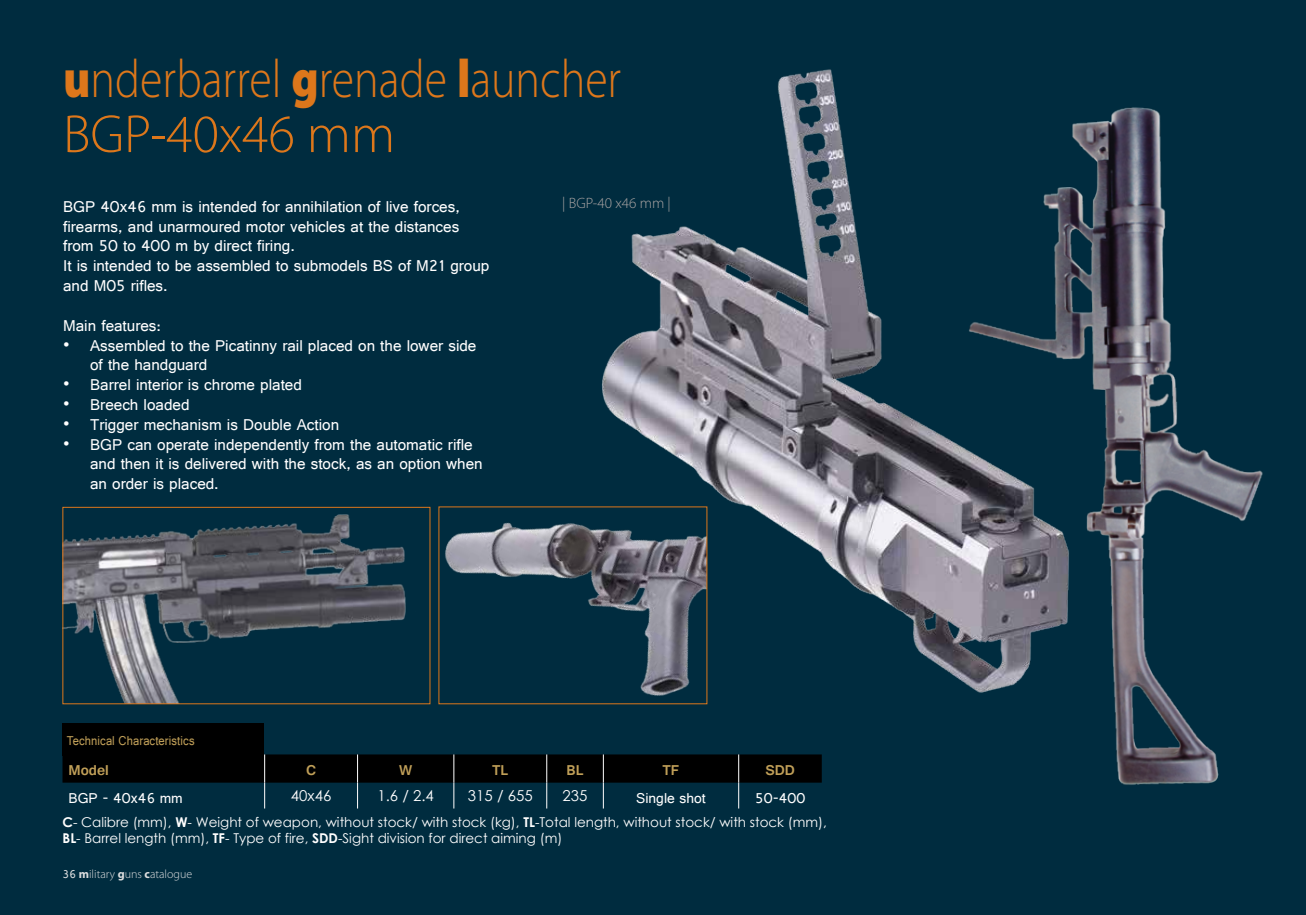
<style>
.page{position:relative;width:1306px;height:915px;background:#fff}
.page>*{position:absolute;margin:0;border:0;box-sizing:border-box;transform-origin:0 0}
.t1{font:300 54px/55.5px "Myriad Pro";color:#dd771b;scale:.85 1}
.t2{font:16.5px/19.8px "Gautami";color:#fff}
.t3{font:15px "Gautami";color:#fff}
.t4{font:15px "Century Gothic";color:#fff}
.t5{font:700 15px "Gautami";color:#c09f58}
.t6{font:300 15px "Myriad Pro";color:#aba5a4}
.t7{font:13.5px/16.2px "Century Gothic";color:#fff}
.t8{font:13.5px "Gautami";letter-spacing:.01em;color:#c09f58;scale:.9 1}
.t9{font:300 12px "Myriad Pro";color:#dcddde}
.s1{font-weight:900}
.s2{font-weight:700}
.s3{font-family:"Gautami";font-weight:400}
</style>
<div class="page">
<div style="left:0;top:0;width:1305px;height:914px;background:#002c3f"></div>
<div style="left:62px;top:723px;width:202px;height:32px;background:#000"></div>
<svg style="left:62px;top:754px;width:759px;height:54px"></svg>
<img style="left:1076px;top:107px;width:187px;height:678px">
<svg style="left:62px;top:506px;width:369px;height:198px"></svg>
<img style="left:590px;top:69px;width:486px;height:636px">
<img style="left:445px;top:508px;width:260px;height:194px">
<h1 class="t1" style="left:63px;top:50px;width:658px"><span class="s1">u</span>nderbarrel <span class="s1">g</span>renade <span class="s1">l</span>auncher<br>BGP-40x46 mm</h1>
<p class="t2" style="left:63px;top:196px;width:428px">BGP 40x46 mm is intended for annihilation of live forces, firearms, and unarmoured motor vehicles at the distances from 50 to 400 m by direct firing.<br>It is intended to be assembled to submodels BS of M21 group and M05 rifles.</p>
<p class="t2" style="left:63px;top:315px;width:99px">Main features:</p>
<p class="t2" style="left:90px;top:335px;width:388px;text-indent:-27px">• Assembled to the Picatinny rail placed on the lower side of the handguard</p>
<p class="t2" style="left:63px;top:374px;width:240px">• Barrel interior is chrome plated</p>
<p class="t2" style="left:63px;top:394px;width:128px">• Breech loaded</p>
<p class="t2" style="left:63px;top:414px;width:277px">• Trigger mechanism is Double Action</p>
<p class="t2" style="left:90px;top:434px;width:394px;text-indent:-27px">• BGP can operate independently from the automatic rifle and then it is delivered with the stock, as an option when an order is placed.</p>
<p class="t6" style="left:562px;top:194px;width:110px">| BGP-40 x46 mm |</p>
<p class="t8" style="left:67px;top:731px;width:144px">Technical Characteristics</p>
<p class="t5" style="left:68px;top:761px;width:42px">Model</p>
<p class="t5" style="left:306px;top:761px;width:12px">C</p>
<p class="t5" style="left:399px;top:761px;width:15px">W</p>
<p class="t5" style="left:492px;top:761px;width:18px">TL</p>
<p class="t5" style="left:566px;top:761px;width:19px">BL</p>
<p class="t5" style="left:662px;top:761px;width:18px">TF</p>
<p class="t5" style="left:765px;top:761px;width:31px">SDD</p>
<p class="t3" style="left:68px;top:788px;width:116px">BGP - 40x46 mm</p>
<p class="t4" style="left:291px;top:785px;width:42px">40x46</p>
<p class="t4" style="left:377px;top:785px;width:58px">1.6 / 2.4</p>
<p class="t4" style="left:468px;top:785px;width:66px">315 / 655</p>
<p class="t4" style="left:562px;top:785px;width:26px">235</p>
<p class="t3" style="left:636px;top:788px;width:71px">Single shot</p>
<p class="t3" style="left:755px;top:788px;width:52px">50-400</p>
<p class="t7" style="left:62px;top:813px;width:766px"><span class="s2">C</span>- Calibre (mm), <span class="s2">W</span>- Weight of weapon, without stock/ with stock (kg), <span class="s2">TL</span>-Total length, without stock/ with stock (mm),<br><span class="s2">BL</span>- Barrel length (mm), <span class="s2">TF</span>- Type of fire, <span class="s2">SDD</span>-Sight division for direct aiming (m)</p>
<p class="t9" style="left:62px;top:866px;width:131px"><span class="s3">36</span> <span class="s2">m</span>ilitary <span class="s2">g</span>uns <span class="s2">c</span>atalogue</p>
</div>
